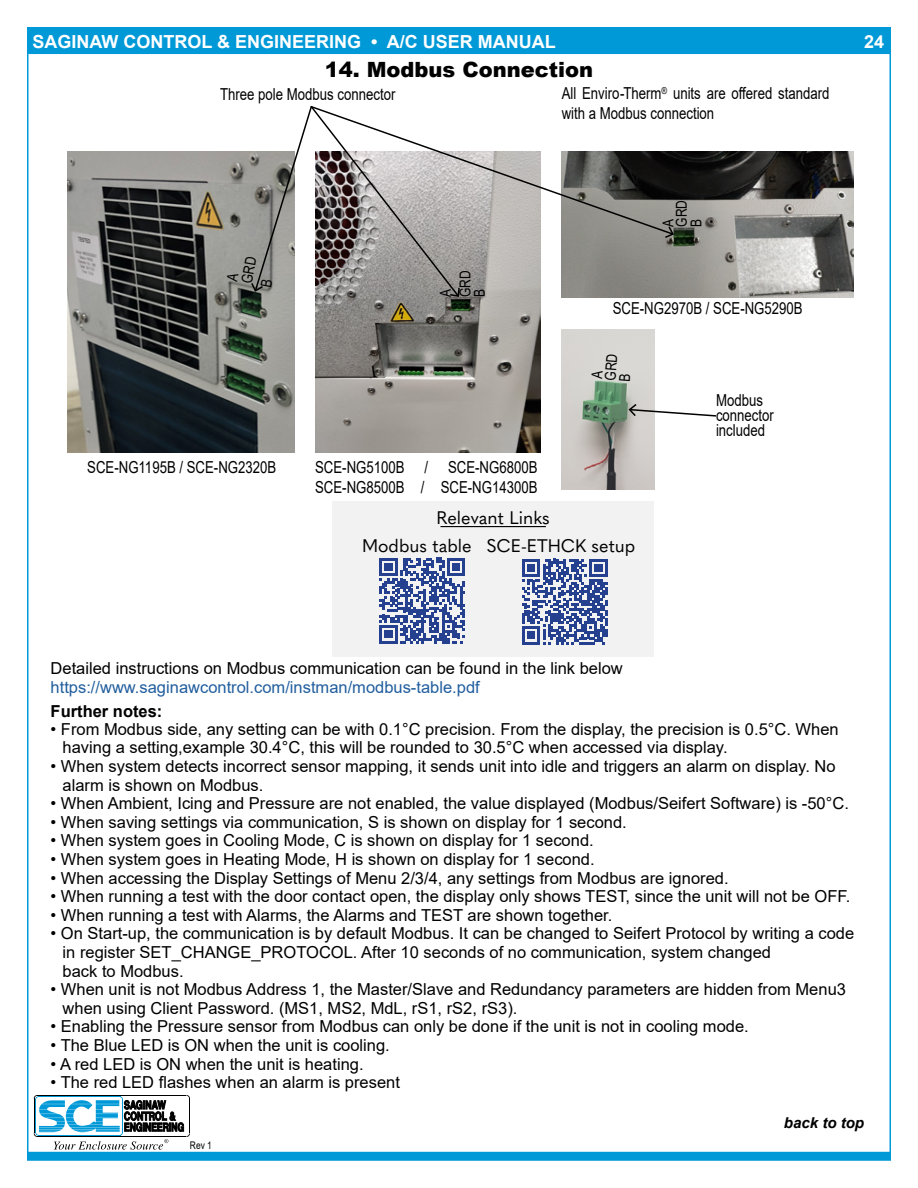
<style>
.page{position:relative;width:918px;height:1188px;background:#fff}
.page>*{position:absolute;margin:0;border:0;box-sizing:border-box;transform-origin:0 0}
.t1{font:900 21px "Arial";color:#000}
.t2{font:700 18px "Arial";color:#fff}
.t3{font:18px/27.2px "Quasimoda";color:#000}
.t4{font:16.5px/18.6px "Arial";color:#000}
.t5{font:16.5px/19.8px "Arial";color:#000;scale:.8 1}
.t6{font:16.5px "Arial";color:#215e9e}
.t7{font:700 16.5px "Arial";color:#000}
.t8{font:15px/14px "Arial";color:#000;scale:.8 1}
.t9{font:italic 700 15px "Arial";color:#000}
.t10{font:10.5px "Arial";color:#000;scale:.8 1}
.s1{font-weight:400;font-size:12px;color:#000}
</style>
<div class="page">
<div style="left:27px;top:1152px;width:864px;height:9px;background:#0099d8"></div>
<svg style="left:34px;top:1095px;width:156px;height:55px"></svg>
<div style="left:27px;top:27px;width:864px;height:27px;background:#0099d8"></div>
<img style="left:67px;top:152px;width:227px;height:301px">
<img style="left:315px;top:236px;width:226px;height:217px">
<img style="left:562px;top:152px;width:292px;height:146px">
<img style="left:562px;top:329px;width:92px;height:161px">
<svg style="left:461px;top:151px;width:214px;height:85px;background:#92918e"></svg>
<svg style="left:663px;top:225px;width:12px;height:14px"></svg>
<svg style="left:627px;top:402px;width:90px;height:16px"></svg>
<div style="left:332px;top:501px;width:322px;height:156px;background:#f2f2f2"></div>
<svg style="left:379px;top:558px;width:86px;height:85px"></svg>
<svg style="left:522px;top:559px;width:86px;height:86px"></svg>
<hr style="left:440px;top:526px;width:106px;height:1px;background:#000">
<svg style="left:250px;top:105px;width:211px;height:193px"></svg>
<p class="t2" style="left:28px;top:29px;width:529px"><span class="s1">B</span>SAGINAW CONTROL &amp; ENGINEERING • A/C USER MANUAL</p>
<p class="t2" style="left:864px;top:29px;width:22px">24</p>
<p class="t1" style="left:325px;top:55px;width:270px">14. Modbus Connection</p>
<p class="t5" style="left:220px;top:84px;width:221px">Three pole Modbus connector</p>
<p class="t5" style="left:562px;top:83px;width:336px">All Enviro-Therm<sup>®</sup> units are offered standard with a Modbus connection</p>
<p class="t8" style="left:224px;top:279px;width:35px;line-height:15px;rotate:-80deg">A<br>GRD</p>
<p class="t8" style="left:436px;top:297px;width:35px;line-height:19.5px;rotate:-90deg">A<br>GRD</p>
<p class="t8" style="left:472px;top:297px;width:12px;rotate:-90deg">B</p>
<p class="t5" style="left:87px;top:457px;width:238px">SCE-NG1195B / SCE-NG2320B</p>
<p class="t5" style="left:315px;top:457px;width:280px">SCE-NG5100B / SCE-NG6800B<br>SCE-NG8500B / SCE-NG14300B</p>
<p class="t8" style="left:661px;top:227px;width:35px;rotate:-90deg">A<br>GRD<br>B</p>
<p class="t5" style="left:613px;top:298px;width:239px">SCE-NG2970B / SCE-NG5290B</p>
<p class="t8" style="left:590px;top:378px;width:35px;rotate:-85deg">A<br>GRD<br>B</p>
<p class="t5" style="left:716px;top:392px;width:74px;line-height:15px">Modbus connector included</p>
<p class="t3" style="left:486px;top:503px;width:150px;text-indent:-50px">Relevant Links<br>SCE-ETHCK setup</p>
<p class="t3" style="left:362px;top:531px;width:111px">Modbus table</p>
<p class="t4" style="left:51px;top:659px;width:574px">Detailed instructions on Modbus communication can be found in the link below</p>
<p class="t6" style="left:51px;top:676px;width:431px">https://www.saginawcontrol.com/instman/modbus-table.pdf</p>
<p class="t7" style="left:51px;top:699px;width:113px">Further notes:</p>
<p class="t4" style="left:63px;top:720px;width:778px;text-indent:-12px">• From Modbus side, any setting can be with 0.1°C precision. From the display, the precision is 0.5°C. When having a setting,example 30.4°C, this will be rounded to 30.5°C when accessed via display.</p>
<p class="t4" style="left:63px;top:757px;width:775px;text-indent:-12px">• When system detects incorrect sensor mapping, it sends unit into idle and triggers an alarm on display. No alarm is shown on Modbus.</p>
<p class="t4" style="left:51px;top:794px;width:800px">• When Ambient, Icing and Pressure are not enabled, the value displayed (Modbus/Seifert Software) is -50°C.</p>
<p class="t4" style="left:51px;top:813px;width:578px">• When saving settings via communication, S is shown on display for 1 second.</p>
<p class="t4" style="left:51px;top:831px;width:545px">• When system goes in Cooling Mode, C is shown on display for 1 second.</p>
<p class="t4" style="left:51px;top:850px;width:546px">• When system goes in Heating Mode, H is shown on display for 1 second.</p>
<p class="t4" style="left:51px;top:868px;width:680px">• When accessing the Display Settings of Menu 2/3/4, any settings from Modbus are ignored.</p>
<p class="t4" style="left:51px;top:887px;width:801px">• When running a test with the door contact open, the display only shows TEST, since the unit will not be OFF.</p>
<p class="t4" style="left:51px;top:906px;width:563px">• When running a test with Alarms, the Alarms and TEST are shown together.</p>
<p class="t4" style="left:63px;top:924px;width:793px;text-indent:-12px">• On Start-up, the communication is by default Modbus. It can be changed to Seifert Protocol by writing a code in register SET_CHANGE_PROTOCOL. After 10 seconds of no communication, system changed<br>back to Modbus.</p>
<p class="t4" style="left:63px;top:980px;width:785px;text-indent:-12px">• When unit is not Modbus Address 1, the Master/Slave and Redundancy parameters are hidden from Menu3 when using Client Password. (MS1, MS2, MdL, rS1, rS2, rS3).</p>
<p class="t4" style="left:51px;top:1017px;width:700px">• Enabling the Pressure sensor from Modbus can only be done if the unit is not in cooling mode.</p>
<p class="t4" style="left:51px;top:1036px;width:341px">• The Blue LED is ON when the unit is cooling.</p>
<p class="t4" style="left:51px;top:1054px;width:315px">• A red LED is ON when the unit is heating.</p>
<p class="t4" style="left:51px;top:1073px;width:351px">• The red LED flashes when an alarm is present</p>
<p class="t10" style="left:190px;top:1138px;width:29px">Rev 1</p>
<p class="t9" style="left:784px;top:1113px;width:82px">back to top</p>
</div>
